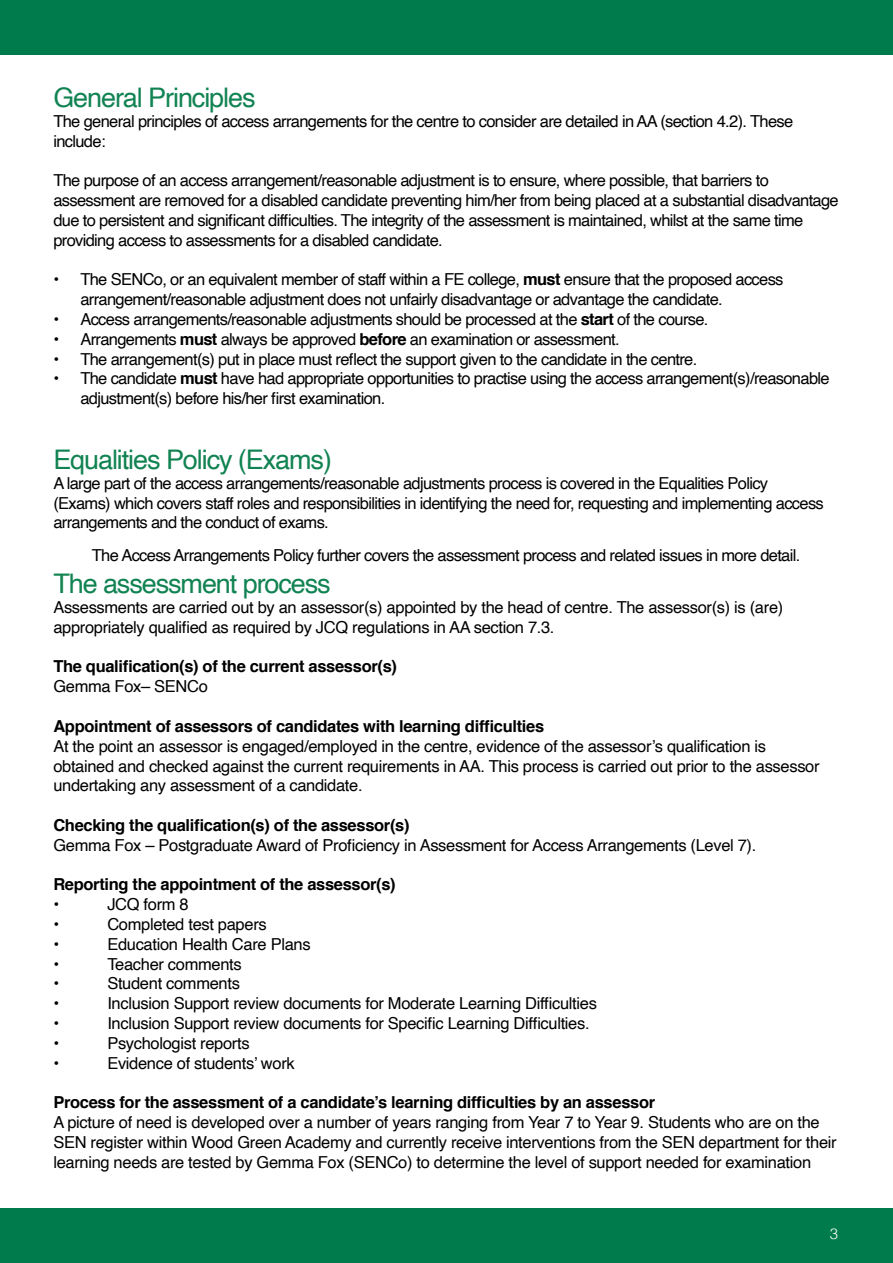
<style>
.page{position:relative;width:893px;height:1263px;background:#fff}
.page>*{position:absolute;margin:0;border:0;box-sizing:border-box;transform-origin:0 0}
.t1{font:27px "Helvetica";letter-spacing:-.04em;color:#118352}
.t2{font:16.5px/19.8px "Helvetica";letter-spacing:-.04em;color:#000}
.t3{font:16.5px/19.8px "Helvetica";letter-spacing:-.02em;color:#000}
.t4{font:700 16.5px "Helvetica";letter-spacing:-.02em;color:#000}
.t5{font:300 15px "Helvetica";color:#fff}
.s1{font-weight:700}
</style>
<div class="page">
<div style="left:0;top:1209px;width:893px;height:54px;background:#007b4b"></div>
<div style="left:0;top:0;width:893px;height:54px;background:#007b4b"></div>
<h1 class="t1" style="left:53px;top:77px;width:204px">General Principles</h1>
<p class="t2" style="left:53px;top:112px;width:741px">The general principles of access arrangements for the centre to consider are detailed in AA (section 4.2). These include:</p>
<p class="t2" style="left:53px;top:171px;width:787px">The purpose of an access arrangement/reasonable adjustment is to ensure, where possible, that barriers to assessment are removed for a disabled candidate preventing him/her from being placed at a substantial disadvantage due to persistent and significant difficulties. The integrity of the assessment is maintained, whilst at the same time providing access to assessments for a disabled candidate.</p>
<p class="t2" style="left:80px;top:270px;width:705px;text-indent:-27px">• The SENCo, or an equivalent member of staff within a FE college, <span class="s1">must</span> ensure that the proposed access arrangement/reasonable adjustment does not unfairly disadvantage or advantage the candidate.</p>
<p class="t2" style="left:53px;top:310px;width:657px">• Access arrangements/reasonable adjustments should be processed at the <span class="s1">start</span> of the course.</p>
<p class="t2" style="left:53px;top:330px;width:568px">• Arrangements <span class="s1">must</span> always be approved <span class="s1">before</span> an examination or assessment.</p>
<p class="t2" style="left:53px;top:349px;width:646px">• The arrangement(s) put in place must reflect the support given to the candidate in the centre.</p>
<p class="t2" style="left:80px;top:369px;width:751px;text-indent:-27px">• The candidate <span class="s1">must</span> have had appropriate opportunities to practise using the access arrangement(s)/reasonable adjustment(s) before his/her first examination.</p>
<h1 class="t1" style="left:53px;top:439px;width:280px">Equalities Policy (Exams)</h1>
<p class="t2" style="left:53px;top:474px;width:772px">A large part of the access arrangements/reasonable adjustments process is covered in the Equalities Policy (Exams) which covers staff roles and responsibilities in identifying the need for, requesting and implementing access arrangements and the conduct of exams.</p>
<p class="t2" style="left:92px;top:546px;width:710px">The Access Arrangements Policy further covers the assessment process and related issues in more detail.</p>
<h1 class="t1" style="left:53px;top:563px;width:279px">The assessment process</h1>
<p class="t3" style="left:53px;top:598px;width:731px">Assessments are carried out by an assessor(s) appointed by the head of centre. The assessor(s) is (are) appropriately qualified as required by JCQ regulations in AA section 7.3.</p>
<p class="t4" style="left:53px;top:653px;width:345px">The qualification(s) of the current assessor(s)</p>
<p class="t3" style="left:53px;top:677px;width:156px">Gemma Fox– SENCo</p>
<p class="t4" style="left:53px;top:713px;width:492px">Appointment of assessors of candidates with learning difficulties</p>
<p class="t3" style="left:53px;top:736px;width:768px">At the point an assessor is engaged/employed in the centre, evidence of the assessor’s qualification is obtained and checked against the current requirements in AA. This process is carried out prior to the assessor undertaking any assessment of a candidate.</p>
<p class="t4" style="left:53px;top:812px;width:358px">Checking the qualification(s) of the assessor(s)</p>
<p class="t3" style="left:53px;top:835px;width:705px">Gemma Fox – Postgraduate Award of Proficiency in Assessment for Access Arrangements (Level 7).</p>
<p class="t4" style="left:53px;top:871px;width:344px">Reporting the appointment of the assessor(s)</p>
<p class="t2" style="left:53px;top:895px;width:7px">•</p>
<p class="t2" style="left:107px;top:895px;width:83px">JCQ form 8</p>
<p class="t2" style="left:53px;top:915px;width:7px">•</p>
<p class="t3" style="left:107px;top:915px;width:161px">Completed test papers</p>
<p class="t2" style="left:53px;top:934px;width:7px">•</p>
<p class="t3" style="left:107px;top:934px;width:205px">Education Health Care Plans</p>
<p class="t2" style="left:53px;top:954px;width:7px">•</p>
<p class="t3" style="left:107px;top:954px;width:136px">Teacher comments</p>
<p class="t2" style="left:53px;top:974px;width:7px">•</p>
<p class="t3" style="left:107px;top:974px;width:134px">Student comments</p>
<p class="t2" style="left:53px;top:994px;width:7px">•</p>
<p class="t3" style="left:107px;top:994px;width:491px">Inclusion Support review documents for Moderate Learning Difficulties</p>
<p class="t2" style="left:53px;top:1014px;width:7px">•</p>
<p class="t3" style="left:107px;top:1014px;width:484px">Inclusion Support review documents for Specific Learning Difficulties.</p>
<p class="t2" style="left:53px;top:1033px;width:7px">•</p>
<p class="t3" style="left:107px;top:1033px;width:144px">Psychologist reports</p>
<p class="t2" style="left:53px;top:1053px;width:7px">•</p>
<p class="t3" style="left:107px;top:1053px;width:189px">Evidence of students’ work</p>
<p class="t4" style="left:53px;top:1089px;width:603px">Process for the assessment of a candidate’s learning difficulties by an assessor</p>
<p class="t3" style="left:53px;top:1113px;width:785px">A picture of need is developed over a number of years ranging from Year 7 to Year 9. Students who are on the<br>SEN register within Wood Green Academy and currently receive interventions from the SEN department for their learning needs are tested by Gemma Fox (SENCo) to determine the level of support needed for examination</p>
<p class="t5" style="left:830px;top:1221px;width:10px">3</p>
</div>
